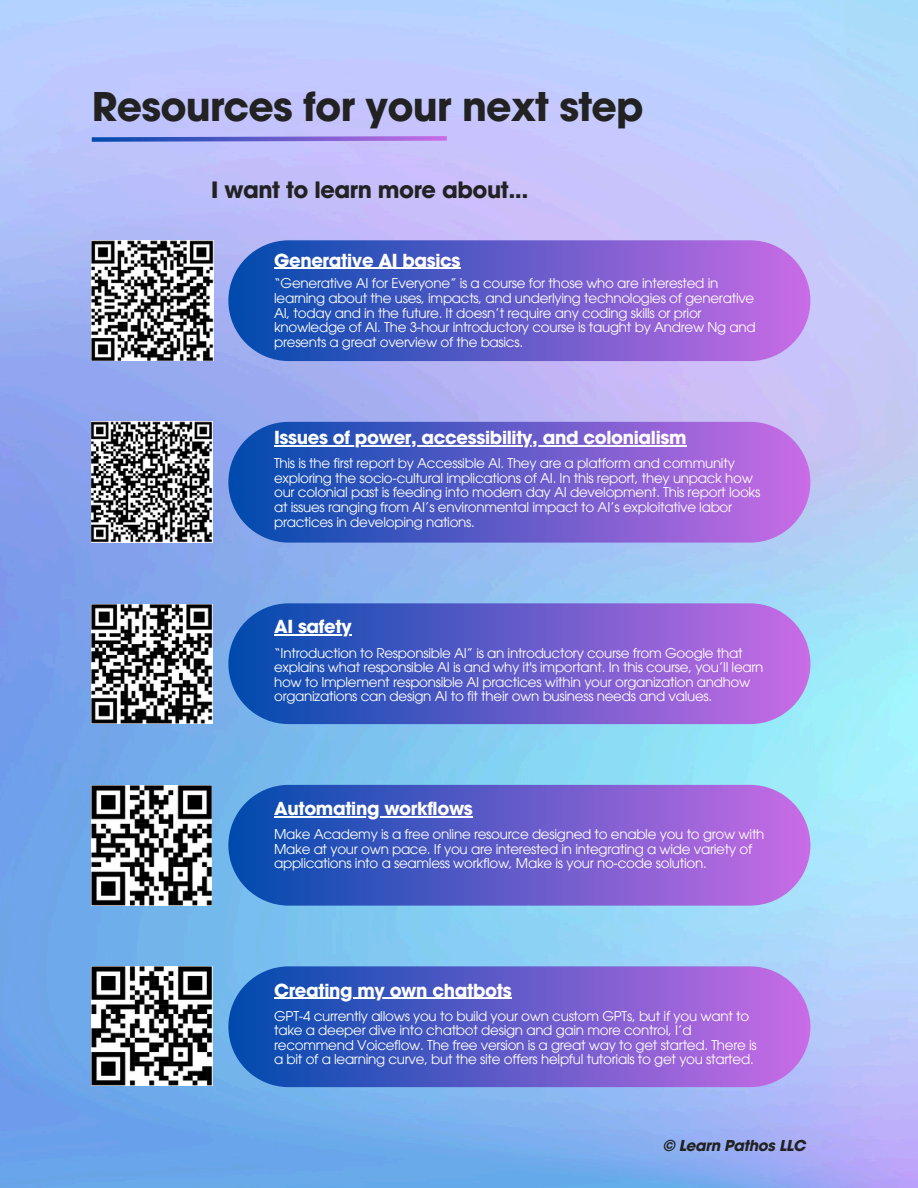
<style>
.page{position:relative;width:918px;height:1188px;background:#fff}
.page>*{position:absolute;margin:0;border:0;box-sizing:border-box;transform-origin:0 0}
.t1{font:700 39.45px "ITC Avant Garde Pro";letter-spacing:-.02em;color:#222}
.t2{font:700 22.5px "ITC Avant Garde Pro";letter-spacing:-.02em;color:#222}
.t3{font:700 18px "ITC Avant Garde Pro";letter-spacing:-.02em;color:#fff}
.t4{font:italic 700 15px "ITC Avant Garde Pro";letter-spacing:-.02em;color:#222}
.t5{font:13.5px/14.7px "ITC Avant Garde Pro";letter-spacing:-.02em;color:#fff}
</style>
<div class="page">
<img style="left:0;top:0;width:918px;height:1188px">
<svg style="left:87px;top:134px;width:364px;height:10px"></svg>
<div style="left:228px;top:422px;width:582px;height:121px;background:linear-gradient(to right,#004aad,#c96ce5);border-radius:60px"></div>
<div style="left:228px;top:240px;width:582px;height:121px;background:linear-gradient(to right,#004aad,#c96ce5);border-radius:60px"></div>
<div style="left:228px;top:603px;width:582px;height:121px;background:linear-gradient(to right,#004aad,#c96ce5);border-radius:60px"></div>
<div style="left:228px;top:785px;width:582px;height:121px;background:linear-gradient(to right,#034dae,#c86be5);border-radius:60px"></div>
<div style="left:228px;top:966px;width:582px;height:121px;background:linear-gradient(to right,#004aad,#c96ce5);border-radius:60px"></div>
<img style="left:92px;top:422px;width:120px;height:120px">
<img style="left:92px;top:240px;width:121px;height:121px">
<img style="left:92px;top:604px;width:120px;height:120px">
<img style="left:92px;top:786px;width:119px;height:119px">
<img style="left:92px;top:966px;width:120px;height:120px">
<hr style="left:274px;top:268px;width:186px;height:1px;background:#fff">
<hr style="left:274px;top:635px;width:77px;height:1px;background:#fff">
<hr style="left:274px;top:816px;width:199px;height:1px;background:#fff">
<hr style="left:274px;top:998px;width:237px;height:1px;background:#fff">
<hr style="left:274px;top:445px;width:412px;height:2px;background:#fff">
<p class="t1" style="left:92px;top:92px;width:553px">Resources for your next step</p>
<h3 class="t2" style="left:211px;top:182px;width:319px">I want to learn more about...</h3>
<p class="t3" style="left:274px;top:253px;width:188px">Generative AI basics</p>
<h3 class="t5" style="left:274px;top:278px;width:483px">“Generative AI for Everyone” is a course for those who are interested in learning about the uses, impacts, and underlying technologies of generative AI, today and in the future. It doesn’t require any coding skills or prior knowledge of AI. The 3-hour introductory course is taught by Andrew Ng and presents a great overview of the basics.</h3>
<h4 class="t3" style="left:274px;top:431px;width:414px">Issues of power, accessibility, and colonialism</h4>
<p class="t5" style="left:274px;top:458px;width:488px">This is the first report by Accessible AI. They are a platform and community exploring the socio-cultural implications of AI. In this report, they unpack how our colonial past is feeding into modern day AI development. This report looks at issues ranging from AI’s environmental impact to AI’s exploitative labor practices in developing nations.</p>
<p class="t3" style="left:274px;top:620px;width:79px">AI safety</p>
<p class="t5" style="left:274px;top:647px;width:491px">“Introduction to Responsible AI” is an introductory course from Google that explains what responsible AI is and why it's important. In this course, you’ll learn how to Implement responsible AI practices within your organization andhow organizations can design AI to fit their own business needs and values.</p>
<h3 class="t3" style="left:274px;top:802px;width:200px">Automating workflows</h3>
<p class="t5" style="left:274px;top:828px;width:492px">Make Academy is a free online resource designed to enable you to grow with<br>Make at your own pace. If you are interested in integrating a wide variety of applications into a seamless workflow, Make is your no-code solution.</p>
<p class="t3" style="left:274px;top:983px;width:239px">Creating my own chatbots</p>
<h3 class="t5" style="left:274px;top:1010px;width:484px">GPT-4 currently allows you to build your own custom GPTs, but if you want to take a deeper dive into chatbot design and gain more control, I’d recommend Voiceflow. The free version is a great way to get started. There is a bit of a learning curve, but the site offers helpful tutorials to get you started.</h3>
<p class="t4" style="left:663px;top:1140px;width:144px">© Learn Pathos LLC</p>
</div>
